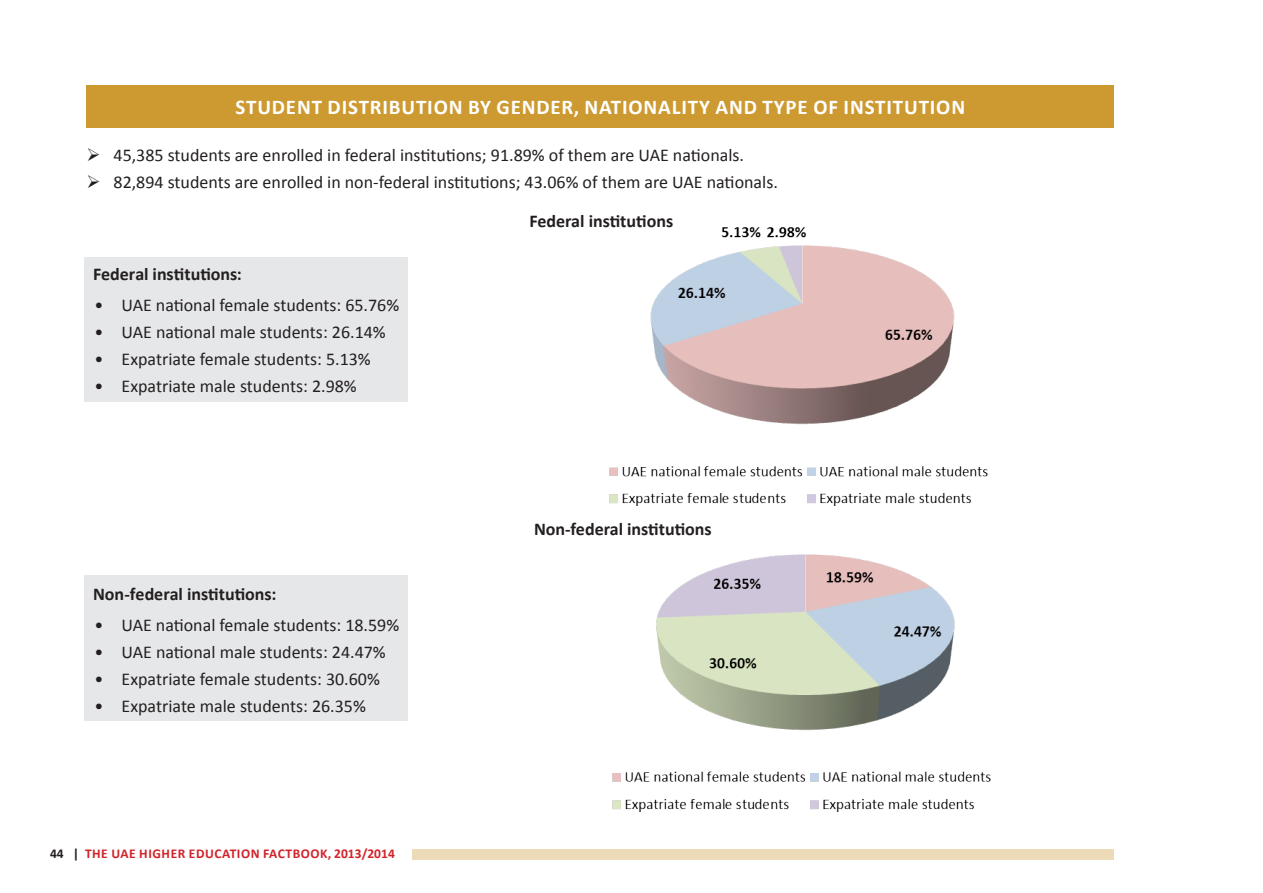
<style>
.page{position:relative;width:1263px;height:893px;background:#fff}
.page>*{position:absolute;margin:0;border:0;box-sizing:border-box;transform-origin:0 0}
.Heading_1{font:700 21px "Calibri";letter-spacing:.04em;color:#fff}
.List_Paragraph{font:18px "Calibri";color:#231f20}
.Heading_2{font:700 18px "Calibri";letter-spacing:-.005em;color:#231f20}
.Heading_1-2{font:700 18px "Calibri";color:#231f20}
.t1{font:700 13.5px "Calibri";letter-spacing:.04em;color:#d1232a}
.s1{color:#231f20}
</style>
<div class="page">
<div style="left:412px;top:849px;width:702px;height:11px;background:#eddab8"></div>
<div style="left:87px;top:85px;width:1027px;height:43px;background:#cc9a31"></div>
<div style="left:85px;top:257px;width:323px;height:145px;background:#e6e7e9"></div>
<div style="left:85px;top:575px;width:323px;height:146px;background:#e6e7e9"></div>
<img style="left:609px;top:227px;width:379px;height:279px">
<img style="left:612px;top:554px;width:379px;height:258px">
<p class="Heading_1" style="left:236px;top:94px;width:731px">STUDENT DISTRIBUTION BY GENDER, NATIONALITY AND TYPE OF INSTITUTION</p>
<p class="List_Paragraph" style="left:87px;top:144px;width:659px">➢ 45,385 students are enrolled in federal institutions; 91.89% of them are UAE nationals.</p>
<p class="List_Paragraph" style="left:87px;top:171px;width:693px">➢ 82,894 students are enrolled in non-federal institutions; 43.06% of them are UAE nationals.</p>
<p class="Heading_2" style="left:93px;top:263px;width:150px">Federal institutions:</p>
<p class="List_Paragraph" style="left:95px;top:294px;width:306px">• UAE national female students: 65.76%</p>
<p class="List_Paragraph" style="left:95px;top:321px;width:293px">• UAE national male students: 26.14%</p>
<p class="List_Paragraph" style="left:95px;top:348px;width:278px">• Expatriate female students: 5.13%</p>
<p class="List_Paragraph" style="left:95px;top:375px;width:264px">• Expatriate male students: 2.98%</p>
<p class="Heading_2" style="left:93px;top:583px;width:185px">Non-federal institutions:</p>
<p class="List_Paragraph" style="left:95px;top:614px;width:306px">• UAE national female students: 18.59%</p>
<p class="List_Paragraph" style="left:95px;top:641px;width:293px">• UAE national male students: 24.47%</p>
<p class="List_Paragraph" style="left:95px;top:668px;width:287px">• Expatriate female students: 30.60%</p>
<p class="List_Paragraph" style="left:95px;top:694px;width:273px">• Expatriate male students: 26.35%</p>
<p class="t1" style="left:50px;top:845px;width:346px"><span class="s1">44 |</span> THE UAE HIGHER EDUCATION FACTBOOK, 2013/2014</p>
<p class="Heading_1-2" style="left:529px;top:210px;width:145px">Federal institutions</p>
<p class="Heading_1-2" style="left:534px;top:518px;width:179px">Non-federal institutions</p>
</div>
